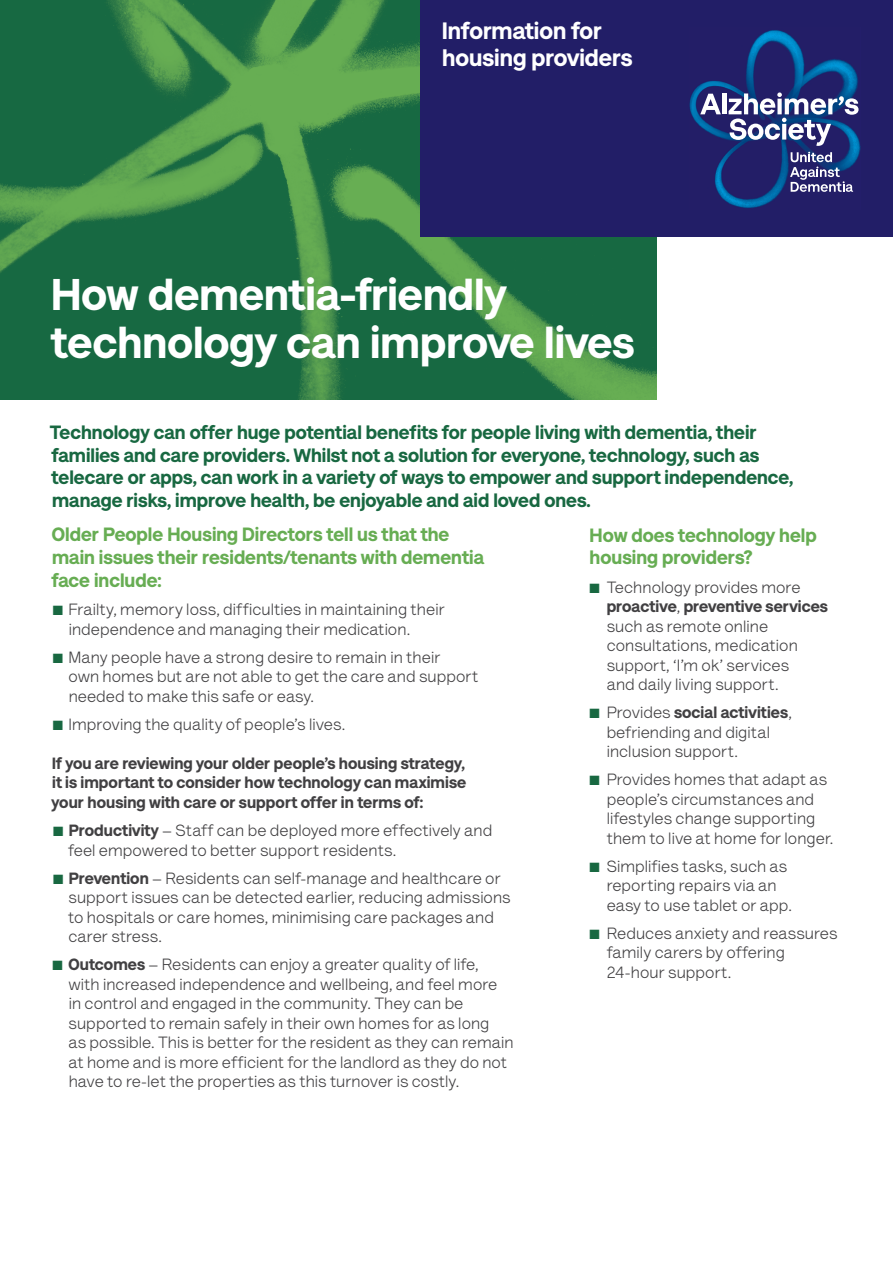
<style>
.page{position:relative;width:893px;height:1263px;background:#fff}
.page>*{position:absolute;margin:0;border:0;box-sizing:border-box;transform-origin:0 0}
.t1{font:900 45px/48px "AS Lettera Text";color:#fff}
.t2{font:900 24px/27px "AS Lettera Text";color:#fff}
.t3{font:900 19.5px/22.5px "AS Lettera Text";color:#186841}
.t4{font:900 19.5px/22.5px "AS Lettera Text";color:#67ad53}
.t5{font:16.5px/19.5px "AS Lettera Text";letter-spacing:.005em;color:#414042}
.t6{font:900 16.5px/19.5px "AS Lettera Text";letter-spacing:.005em;color:#414042;text-align:justify}
.s1{color:#186841}
.s2{font-weight:900}
</style>
<div class="page">
<img style="left:0;top:0;width:657px;height:400px">
<div style="left:421px;top:0;width:472px;height:236px;background:#221e67"></div>
<img style="left:690px;top:30px;width:170px;height:178px">
<svg style="left:700px;top:94px;width:21px;height:20px"></svg>
<hr style="left:722px;top:93px;width:4px;height:21px;background:#fff">
<svg style="left:729px;top:92px;width:129px;height:54px"></svg>
<svg style="left:790px;top:152px;width:63px;height:40px"></svg>
<h2 class="t2" style="left:442px;top:15px;width:192px">Information for housing providers</h2>
<h1 class="t1" style="left:51px;top:267px;width:585px">How dementia-friendly technology can improve lives</h1>
<p class="t3" style="left:50px;top:420px;width:745px">Technology can offer huge potential benefits for people living with dementia, their families and care providers. Whilst not a solution for everyone, technology, such as telecare or apps, can work in a variety of ways to empower and support independence, manage risks, improve health, be enjoyable and aid loved ones.</p>
<p class="t4" style="left:590px;top:522px;width:229px">How does technology help housing providers?</p>
<p class="t5" style="left:607px;top:576px;width:223px;text-indent:-17px"><span class="s1">■</span> Technology provides more <span class="s2">proactive</span>, <span class="s2">preventive services </span>such as remote online consultations, medication support, ‘I’m ok’ services<br>and daily living support.</p>
<p class="t5" style="left:607px;top:701px;width:187px;text-indent:-17px"><span class="s1">■</span> Provides <span class="s2">social activities</span>, befriending and digital inclusion support.</p>
<p class="t5" style="left:607px;top:768px;width:228px;text-indent:-17px"><span class="s1">■</span> Provides homes that adapt as people’s circumstances and lifestyles change supporting them to live at home for longer.</p>
<p class="t5" style="left:607px;top:855px;width:187px;text-indent:-17px"><span class="s1">■</span> Simplifies tasks, such as reporting repairs via an easy to use tablet or app.</p>
<p class="t5" style="left:607px;top:922px;width:232px;text-indent:-17px"><span class="s1">■</span> Reduces anxiety and reassures family carers by offering<br>24-hour support.</p>
<p class="t4" style="left:51px;top:522px;width:434px">Older People Housing Directors tell us that the main issues their residents/tenants with dementia face include:</p>
<p class="t5" style="left:69px;top:598px;width:377px;text-indent:-16px"><span class="s1">■</span> Frailty, memory loss, difficulties in maintaining their independence and managing their medication.</p>
<p class="t5" style="left:68px;top:646px;width:412px;text-indent:-16px"><span class="s1">■</span> Many people have a strong desire to remain in their<br>own homes but are not able to get the care and support needed to make this safe or easy.</p>
<p class="t5" style="left:53px;top:713px;width:294px"><span class="s1">■</span> Improving the quality of people’s lives.</p>
<p class="t6" style="left:52px;top:752px;width:416px">If you are reviewing your older people’s housing strategy, it is important to consider how technology can maximise your housing with care or support offer in terms of:</p>
<p class="t5" style="left:68px;top:820px;width:426px;text-indent:-15px"><span class="s1">■</span> <span class="s2">Productivity</span> – Staff can be deployed more effectively and feel empowered to better support residents.</p>
<p class="t5" style="left:68px;top:867px;width:444px;text-indent:-15px"><span class="s1">■</span> <span class="s2">Prevention</span> – Residents can self-manage and healthcare or support issues can be detected earlier, reducing admissions to hospitals or care homes, minimising care packages and carer stress.</p>
<p class="t5" style="left:68px;top:954px;width:447px;text-indent:-16px"><span class="s1">■</span> <span class="s2">Outcomes</span> – Residents can enjoy a greater quality of life, with increased independence and wellbeing, and feel more in control and engaged in the community. They can be supported to remain safely in their own homes for as long<br>as possible. This is better for the resident as they can remain at home and is more efficient for the landlord as they do not have to re-let the properties as this turnover is costly.</p>
</div>
